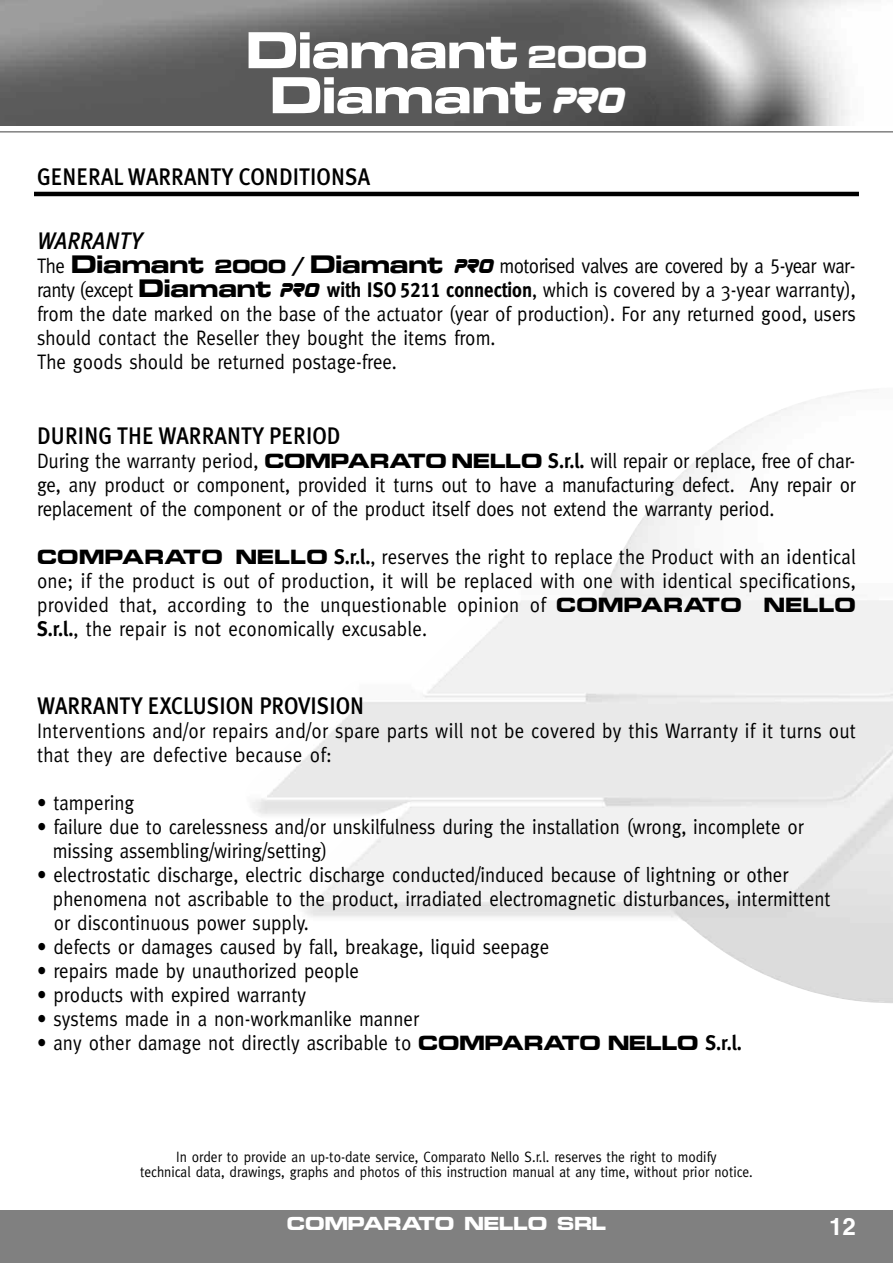
<style>
.page{position:relative;width:893px;height:1263px;background:#fff}
.page>*{position:absolute;margin:0;border:0;box-sizing:border-box;transform-origin:0 0}
.t1{font:54px/45px "Microgramma D Bold Exte";color:#fff;text-align:center}
.t2{font:500 24px "Meta Plus";color:#000;scale:.9 1}
.t3{font:italic 500 24px "Meta Plus";color:#000;scale:.9 1}
.t4{font:700 24px "Helvetica";color:#fff}
.t5{font:21px/24px "Meta";color:#000;scale:.9 1}
.t6{font:700 16.5px "Microgram Ext";color:#fff}
.t7{font:15px/15px "Meta";color:#000;text-align:center;scale:.9 1}
.s1{font-size:33px}
.s2{font-family:"Zorque";font-style:italic;font-size:36px}
.s3{font-family:"Microgramma D Bold Exte";font-size:26.4px}
.s4{font-family:"Microgramma D Bold Exte";font-size:19.8px}
.s5{font-family:"Zorque";font-style:italic;font-size:19.8px}
.s6{font-family:"Meta Caps"}
.s7{font-weight:700}
.s8{font-family:"Meta Plus Bold Caps"}
.s9{font-family:"Microgram Ext";font-weight:700;font-size:18px}
</style>
<div class="page">
<img style="left:0;top:0;width:864px;height:125px">
<hr style="left:0;top:131px;width:893px;height:2px;background:#808080">
<div style="left:0;top:1210px;width:893px;height:53px;background:#808080"></div>
<hr style="left:34px;top:192px;width:825px;height:4px;background:#000">
<h1 class="t1" style="left:246px;top:27px;width:402px">Diamant <span class="s1">2000<br></span>Diamant <span class="s2">PRO</span></h1>
<p class="t2" style="left:37px;top:162px;width:372px">GENERAL WARRANTY CONDITIONSA</p>
<p class="t3" style="left:37px;top:227px;width:119px">WARRANTY</p>
<p class="t5" style="left:37px;top:254px;width:911px">The <span class="s3">Diamant</span> <span class="s4">2000 /</span> <span class="s3">Diamant</span> <span class="s5">PRO</span> motorised valves are covered by a <span class="s6">5</span>-year war&shy;ranty (except <span class="s3">Diamant</span> <span class="s5">PRO</span> <span class="s7">with</span> <span class="s8">ISO 5211</span> <span class="s7">connection</span>, which is covered by a 3-year warranty), from the date marked on the base of the actuator (year of production). For any returned good, users should contact the Reseller they bought the items from.<br>The goods should be returned postage-free.</p>
<p class="t2" style="left:37px;top:422px;width:339px">DURING THE WARRANTY PERIOD</p>
<p class="t5" style="left:37px;top:449px;width:911px;text-align:justify">During the warranty period, <span class="s9">COMPARATO NELLO</span> <span class="s7">S.r.l.</span> will repair or replace, free of char&shy;ge, any product or component, provided it turns out to have a manufacturing defect. Any repair or replacement of the component or of the product itself does not extend the warranty period.</p>
<p class="t5" style="left:37px;top:545px;width:911px;text-align:justify"><span class="s9">COMPARATO NELLO</span> <span class="s7">S.r.l.</span>, reserves the right to replace the Product with an identical one; if the product is out of production, it will be replaced with one with identical specifications, provided that, according to the unquestionable opinion of <span class="s9">COMPARATO NELLO </span><span class="s7">S.r.l.</span>, the repair is not economically excusable.</p>
<p class="t2" style="left:37px;top:692px;width:365px">WARRANTY EXCLUSION PROVISION</p>
<p class="t5" style="left:37px;top:719px;width:911px">Interventions and/or repairs and/or spare parts will not be covered by this Warranty if it turns out that they are defective because of:</p>
<p class="t5" style="left:37px;top:791px;width:110px">• tampering</p>
<p class="t5" style="left:53px;top:815px;width:836px;text-indent:-16px">• failure due to carelessness and/or unskilfulness during the installation (wrong, incomplete or missing assembling/wiring/setting)</p>
<p class="t5" style="left:53px;top:863px;width:866px;text-indent:-16px">• electrostatic discharge, electric discharge conducted/induced because of lightning or other phenomena not ascribable to the product, irradiated electromagnetic disturbances, intermittent or discontinuous power supply.</p>
<p class="t5" style="left:37px;top:935px;width:570px">• defects or damages caused by fall, breakage, liquid seepage</p>
<p class="t5" style="left:37px;top:959px;width:359px">• repairs made by unauthorized people</p>
<p class="t5" style="left:37px;top:983px;width:301px">• products with expired warranty</p>
<p class="t5" style="left:37px;top:1007px;width:426px">• systems made in a non-workmanlike manner</p>
<p class="t5" style="left:37px;top:1031px;width:785px">• any other damage not directly ascribable to <span class="s9">COMPARATO NELLO</span> <span class="s7">S.r.l.</span></p>
<p class="t7" style="left:140px;top:1149px;width:682px">In order to provide an up-to-date service, Comparato Nello S.r.l. reserves the right to modify<br>technical data, drawings, graphs and photos of this instruction manual at any time, without prior notice.</p>
<p class="t6" style="left:287px;top:1214px;width:321px">COMPARATO NELLO SRL</p>
<p class="t4" style="left:829px;top:1212px;width:28px">12</p>
</div>
